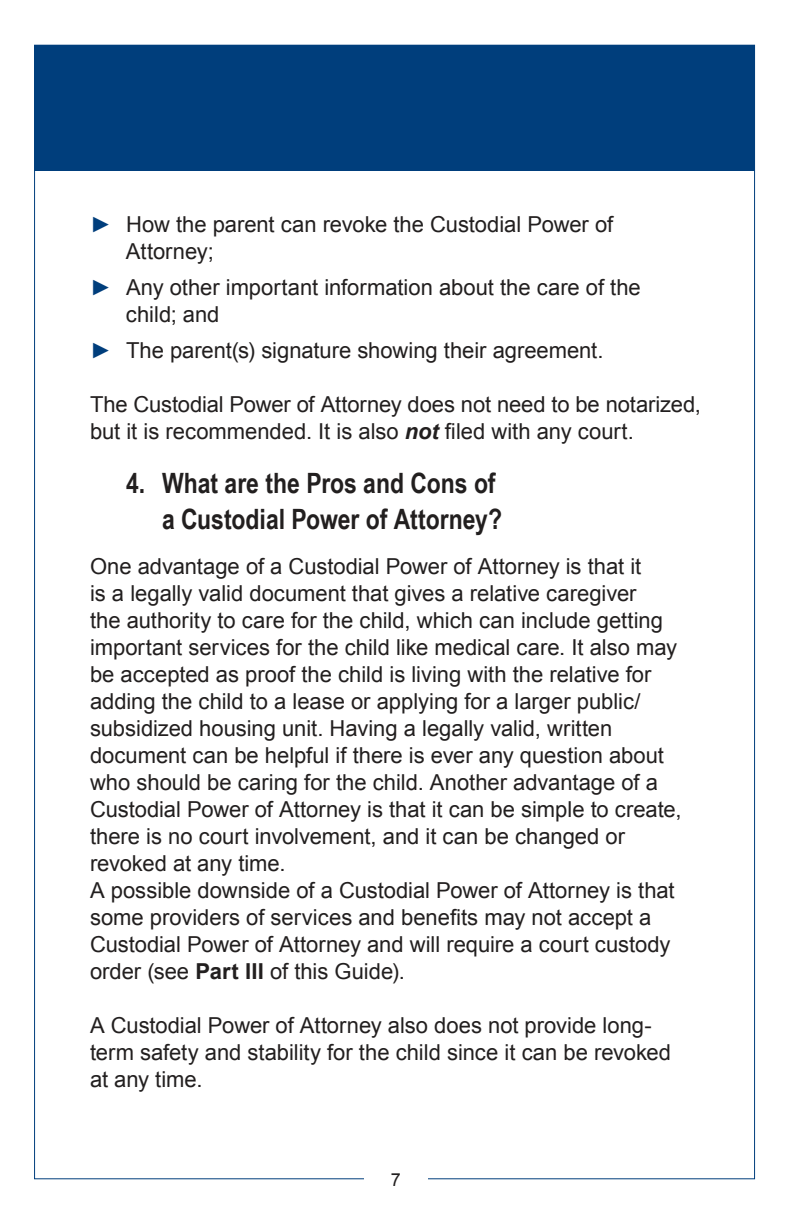
<style>
.page{position:relative;width:792px;height:1224px;background:#fff}
.page>*{position:absolute;margin:0;border:0;box-sizing:border-box;transform-origin:0 0}
.t1{font:700 28px/36px "Arial Narrow";color:#221f1f;text-align:right}
.t2{font:22px/27px "Arial";color:#221f1f}
.t3{font:18px "Arial";color:#221f1f}
.s1{color:#003e7c}
.s2{font-weight:700;font-style:italic}
.s3{font-weight:700}
</style>
<div class="page">
<div style="left:35px;top:45px;width:720px;height:126px;background:#003e7c"></div>
<p class="t2" style="left:126px;top:212px;width:489px;text-indent:-36px"><span class="s1">►</span> How the parent can revoke the Custodial Power of<br>Attorney;</p>
<p class="t2" style="left:126px;top:275px;width:516px;text-indent:-36px"><span class="s1">►</span> Any other important information about the care of the child; and</p>
<p class="t2" style="left:90px;top:338px;width:515px"><span class="s1">►</span> The parent(s) signature showing their agreement.</p>
<p class="t2" style="left:90px;top:392px;width:613px">The Custodial Power of Attorney does not need to be notarized, but it is recommended. It is also <span class="s2">not</span> filed with any court.</p>
<p class="t1" style="left:126px;top:468px;width:378px">4. What are the Pros and Cons of a Custodial Power of Attorney?</p>
<p class="t2" style="left:90px;top:554px;width:593px">One advantage of a Custodial Power of Attorney is that it<br>is a legally valid document that gives a relative caregiver<br>the authority to care for the child, which can include getting important services for the child like medical care. It also may be accepted as proof the child is living with the relative for adding the child to a lease or applying for a larger public/ subsidized housing unit. Having a legally valid, written document can be helpful if there is ever any question about who should be caring for the child. Another advantage of a Custodial Power of Attorney is that it can be simple to create, there is no court involvement, and it can be changed or revoked at any time.<br>A possible downside of a Custodial Power of Attorney is that some providers of services and benefits may not accept a Custodial Power of Attorney and will require a court custody order (see <span class="s3">Part III</span> of this Guide).</p>
<p class="t2" style="left:90px;top:1013px;width:583px">A Custodial Power of Attorney also does not provide long&shy;term safety and stability for the child since it can be revoked at any time.</p>
<p class="t3" style="left:391px;top:1172px;width:12px">7</p>
</div>
